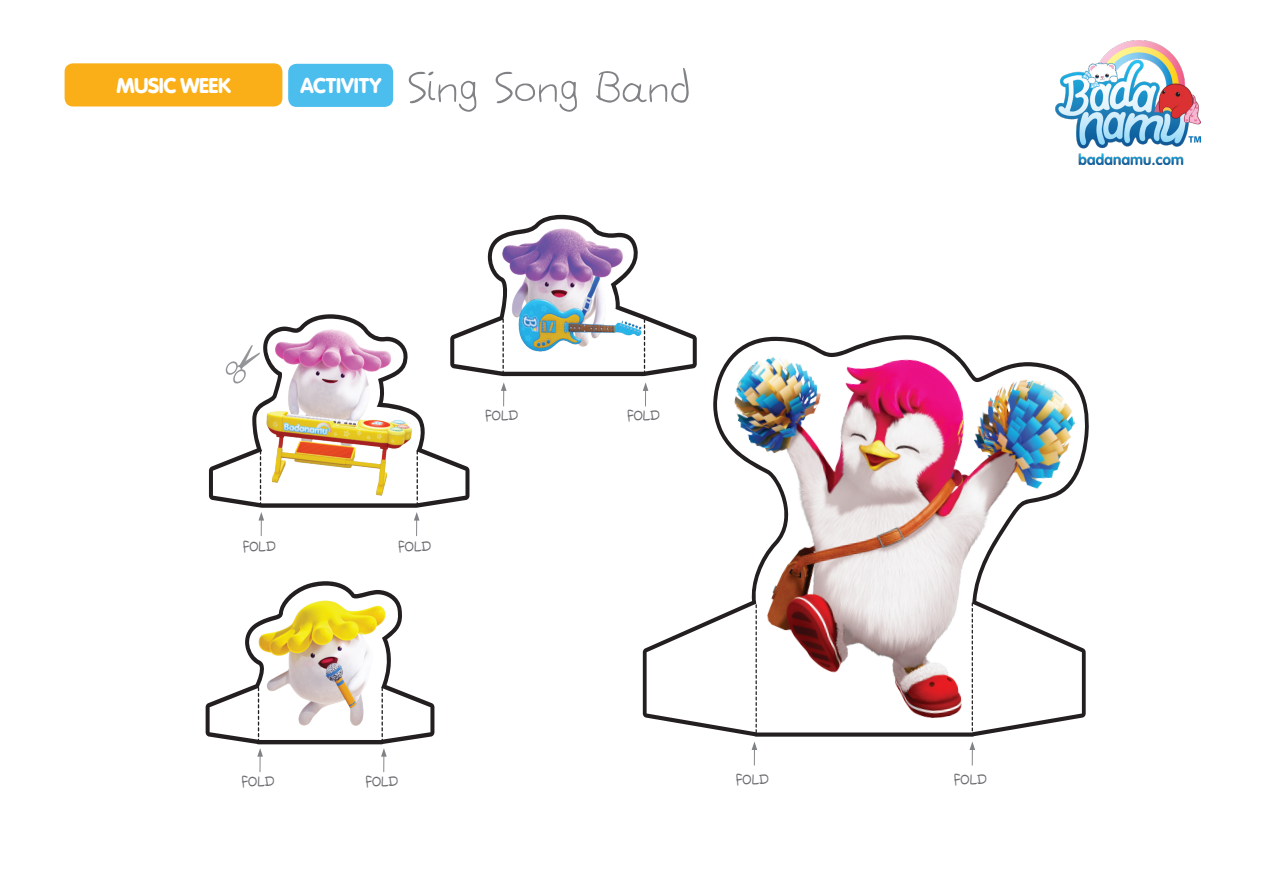
<style>
.page{position:relative;width:1263px;height:893px;background:#fff}
.page>*{position:absolute;margin:0;border:0;box-sizing:border-box;transform-origin:0 0}
.Badanamu_Handwriting{font:69px "Badanamu Handwriting Regular";letter-spacing:-.02em;color:#808285}
.t1{font:24.3px "Badanamu Handwriting Bold";letter-spacing:-.035em;color:#6c6d70;scale:.82 1}
.Badanamu_Handwriting-2{font:900 21px "VAG Rounded Std";letter-spacing:-.02em;color:#fff}
</style>
<div class="page">
<div style="left:288px;top:64px;width:105px;height:43px;background:#4bbeed;border-radius:9px"></div>
<div style="left:65px;top:63px;width:217px;height:44px;background:#faaf18;border-radius:9px"></div>
<img style="left:1055px;top:41px;width:145px;height:124px">
<svg style="left:469px;top:215px;width:225px;height:161px"></svg>
<svg style="left:501px;top:382px;width:6px;height:24px"></svg>
<svg style="left:752px;top:741px;width:5px;height:24px"></svg>
<svg style="left:969px;top:741px;width:6px;height:24px"></svg>
<img style="left:643px;top:335px;width:446px;height:402px">
<svg style="left:972px;top:603px;width:1px;height:129px"></svg>
<svg style="left:755px;top:603px;width:2px;height:129px"></svg>
<svg style="left:206px;top:581px;width:228px;height:191px"></svg>
<svg style="left:258px;top:512px;width:6px;height:24px"></svg>
<svg style="left:414px;top:512px;width:5px;height:24px"></svg>
<svg style="left:209px;top:314px;width:260px;height:194px"></svg>
<svg style="left:260px;top:451px;width:1px;height:55px"></svg>
<svg style="left:416px;top:451px;width:2px;height:55px"></svg>
<p class="Badanamu_Handwriting-2" style="left:116px;top:73px;width:115px">MUSIC WEEK</p>
<p class="Badanamu_Handwriting-2" style="left:305px;top:73px;width:78px">ACTIVITY</p>
<p class="Badanamu_Handwriting" style="left:407px;top:57px;width:286px">Sing Song Band</p>
<p class="Badanamu_Handwriting-2" style="left:300px;top:73px;width:42px">ACTI</p>
<p class="t1" style="left:243px;top:535px;width:42px">FOLD</p>
<p class="t1" style="left:398px;top:535px;width:42px">FOLD</p>
<p class="t1" style="left:485px;top:404px;width:42px">FOLD</p>
<p class="t1" style="left:627px;top:404px;width:42px">FOLD</p>
<p class="t1" style="left:242px;top:770px;width:42px">FOLD</p>
<p class="t1" style="left:365px;top:770px;width:42px">FOLD</p>
<p class="t1" style="left:736px;top:769px;width:42px">FOLD</p>
<p class="t1" style="left:954px;top:769px;width:42px">FOLD</p>
</div>
